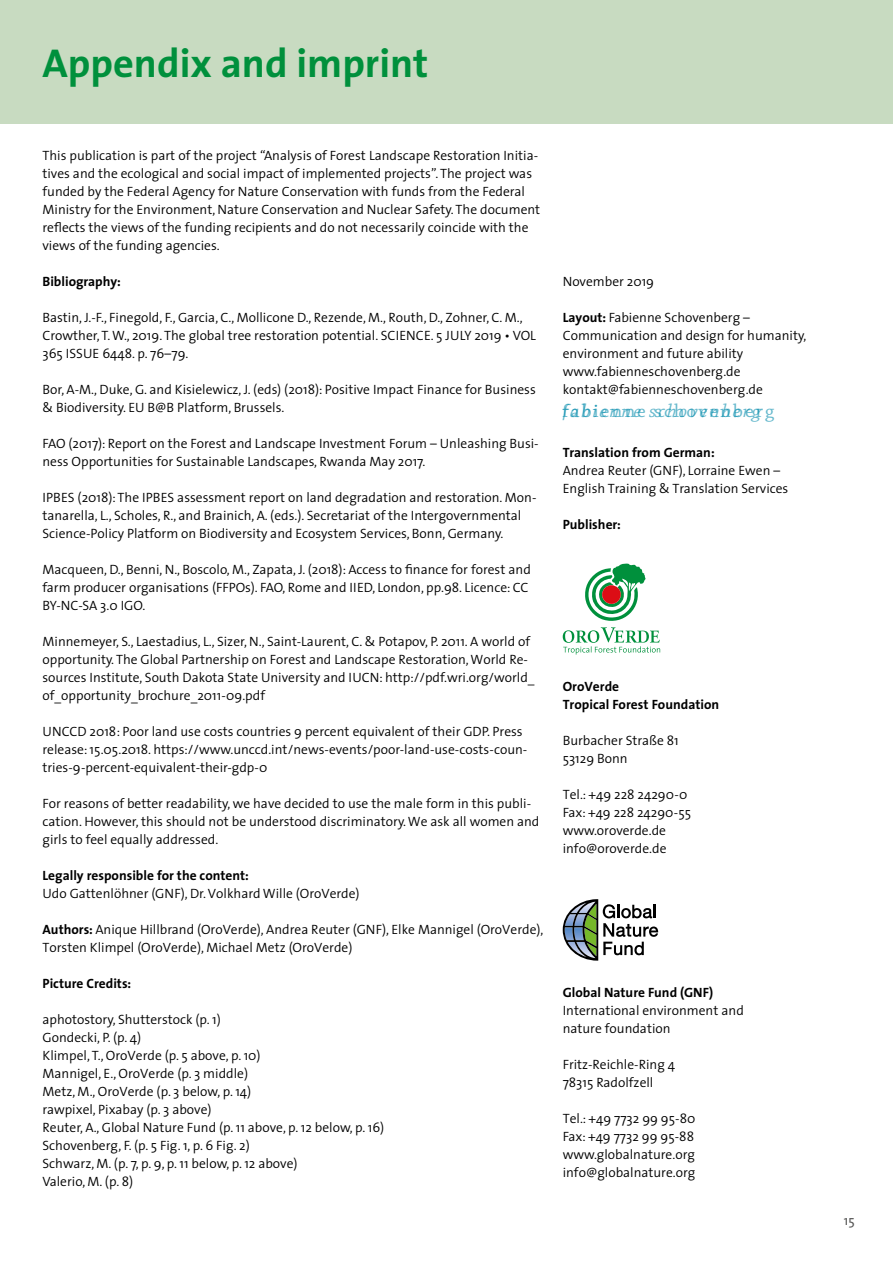
<style>
.page{position:relative;width:893px;height:1263px;background:#fff}
.page>*{position:absolute;margin:0;border:0;box-sizing:border-box;transform-origin:0 0}
.t1{font:700 40.5px "The Sans";color:#00903c}
.t2{font:italic 19.5px "Chaparral Pro";letter-spacing:.105em;color:#008aab}
.t3{font:19.5px "Chaparral Pro";letter-spacing:.105em;color:#008aab}
.t4{font:300 13.5px/18px "The Sans";color:#000}
.t5{font:700 13.5px/18px "The Sans";color:#000}
.t6{font:13.5px "The Sans";color:#575756}
.s1{font-weight:700}
</style>
<div class="page">
<div style="left:0;top:0;width:893px;height:124px;background:#c8dbc1"></div>
<svg style="left:563px;top:899px;width:95px;height:62px"></svg>
<svg style="left:563px;top:563px;width:97px;height:92px"></svg>
<div style="left:602px;top:585px;width:19px;height:19px;background:#dc0d15;border-radius:50%"></div>
<h1 class="t1" style="left:43px;top:30px;width:387px">Appendix and imprint</h1>
<p class="t4" style="left:43px;top:146px;width:499px">This publication is part of the project “Analysis of Forest Landscape Restoration Initia&shy;tives and the ecological and social impact of implemented projects”. The project was funded by the Federal Agency for Nature Conservation with funds from the Federal Ministry for the Environment, Nature Conservation and Nuclear Safety. The document reflects the views of the funding recipients and do not necessarily coincide with the views of the funding agencies.</p>
<p class="t5" style="left:43px;top:272px;width:80px">Bibliography:</p>
<p class="t4" style="left:43px;top:308px;width:495px">Bastin, J.-F., Finegold, F., Garcia, C., Mollicone D., Rezende, M., Routh, D., Zohner, C. M.,<br>Crowther, T. W., 2019. The global tree restoration potential. SCIENCE. 5 JULY 2019 • VOL<br>365 ISSUE 6448. p. 76–79.</p>
<p class="t4" style="left:43px;top:380px;width:495px">Bor, A-M., Duke, G. and Kisielewicz, J. (eds) (2018): Positive Impact Finance for Business &amp; Biodiversity. EU B@B Platform, Brussels.</p>
<p class="t4" style="left:43px;top:434px;width:498px">FAO (2017): Report on the Forest and Landscape Investment Forum – Unleashing Busi&shy;ness Opportunities for Sustainable Landscapes, Rwanda May 2017.</p>
<p class="t4" style="left:43px;top:488px;width:495px">IPBES (2018): The IPBES assessment report on land degradation and restoration. Mon&shy;tanarella, L., Scholes, R., and Brainich, A. (eds.). Secretariat of the Intergovernmental<br>Science-Policy Platform on Biodiversity and Ecosystem Services, Bonn, Germany.</p>
<p class="t4" style="left:43px;top:560px;width:490px">Macqueen, D., Benni, N., Boscolo, M., Zapata, J. (2018): Access to finance for forest and farm producer organisations (FFPOs). FAO, Rome and IIED, London, pp.98. Licence: CC<br>BY-NC-SA 3.0 IGO.</p>
<p class="t4" style="left:43px;top:631px;width:494px">Minnemeyer, S., Laestadius, L., Sizer, N., Saint-Laurent, C. &amp; Potapov, P. 2011. A world of opportunity. The Global Partnership on Forest and Landscape Restoration, World Re&shy;sources Institute, South Dakota State University and IUCN: http://pdf.wri.org/world_ of_opportunity_brochure_2011-09.pdf</p>
<p class="t4" style="left:43px;top:721px;width:486px">UNCCD 2018: Poor land use costs countries 9 percent equivalent of their GDP. Press release: 15.05.2018. https://www.unccd.int/news-events/poor-land-use-costs-coun&shy;tries-9-percent-equivalent-their-gdp-0</p>
<p class="t4" style="left:43px;top:793px;width:498px">For reasons of better readability, we have decided to use the male form in this publi&shy;cation. However, this should not be understood discriminatory. We ask all women and girls to feel equally addressed.</p>
<p class="t5" style="left:43px;top:866px;width:208px">Legally responsible for the content:</p>
<p class="t4" style="left:43px;top:883px;width:319px">Udo Gattenlöhner (GNF), Dr. Volkhard Wille (OroVerde)</p>
<p class="t4" style="left:43px;top:919px;width:502px"><span class="s1">Authors:</span> Anique Hillbrand (OroVerde), Andrea Reuter (GNF), Elke Mannigel (OroVerde),<br>Torsten Klimpel (OroVerde), Michael Metz (OroVerde)</p>
<p class="t5" style="left:43px;top:974px;width:90px">Picture Credits:</p>
<p class="t4" style="left:43px;top:1009px;width:343px">aphotostory, Shutterstock (p. 1)<br>Gondecki, P. (p. 4)<br>Klimpel, T., OroVerde (p. 5 above, p. 10)<br>Mannigel, E., OroVerde (p. 3 middle)<br>Metz, M., OroVerde (p. 3 below, p. 14)<br>rawpixel, Pixabay (p. 3 above)<br>Reuter, A., Global Nature Fund (p. 11 above, p. 12 below, p. 16)<br>Schovenberg, F. (p. 5 Fig. 1, p. 6 Fig. 2)<br>Schwarz, M. (p. 7, p. 9, p. 11 below, p. 12 above)<br>Valerio, M. (p. 8)</p>
<p class="t4" style="left:563px;top:272px;width:93px">November 2019</p>
<p class="t4" style="left:563px;top:308px;width:245px"><span class="s1">Layout:</span> Fabienne Schovenberg – Communication and design for humanity, environment and future ability www.fabienneschovenberg.de kontakt@fabienneschovenberg.de</p>
<h2 class="t2" style="left:562px;top:400px;width:199px">fabienne schovenberg</h2>
<h2 class="t3" style="left:624px;top:400px;width:151px">ne schovenberg</h2>
<p class="t5" style="left:563px;top:443px;width:153px">Translation from German:</p>
<p class="t4" style="left:563px;top:461px;width:227px">Andrea Reuter (GNF), Lorraine Ewen –<br>English Training &amp; Translation Services</p>
<p class="t5" style="left:563px;top:515px;width:60px">Publisher:</p>
<p class="t5" style="left:563px;top:677px;width:158px">OroVerde<br>Tropical Forest Foundation</p>
<p class="t4" style="left:563px;top:731px;width:117px">Burbacher Straße 81<br>53129 Bonn</p>
<p class="t4" style="left:563px;top:785px;width:130px">Tel.: +49 228 24290-0<br>Fax: +49 228 24290-55 www.oroverde.de info@oroverde.de</p>
<p class="t5" style="left:563px;top:983px;width:152px">Global Nature Fund (GNF)</p>
<p class="t4" style="left:563px;top:1000px;width:183px">International environment and nature foundation</p>
<p class="t4" style="left:563px;top:1054px;width:114px">Fritz-Reichle-Ring 4<br>78315 Radolfzell</p>
<p class="t4" style="left:563px;top:1108px;width:134px;text-align:justify">Tel.: +49 7732 99 95-80<br>Fax: +49 7732 99 95-88 www.globalnature.org info@globalnature.org</p>
<p class="t6" style="left:844px;top:1209px;width:12px">15</p>
</div>
